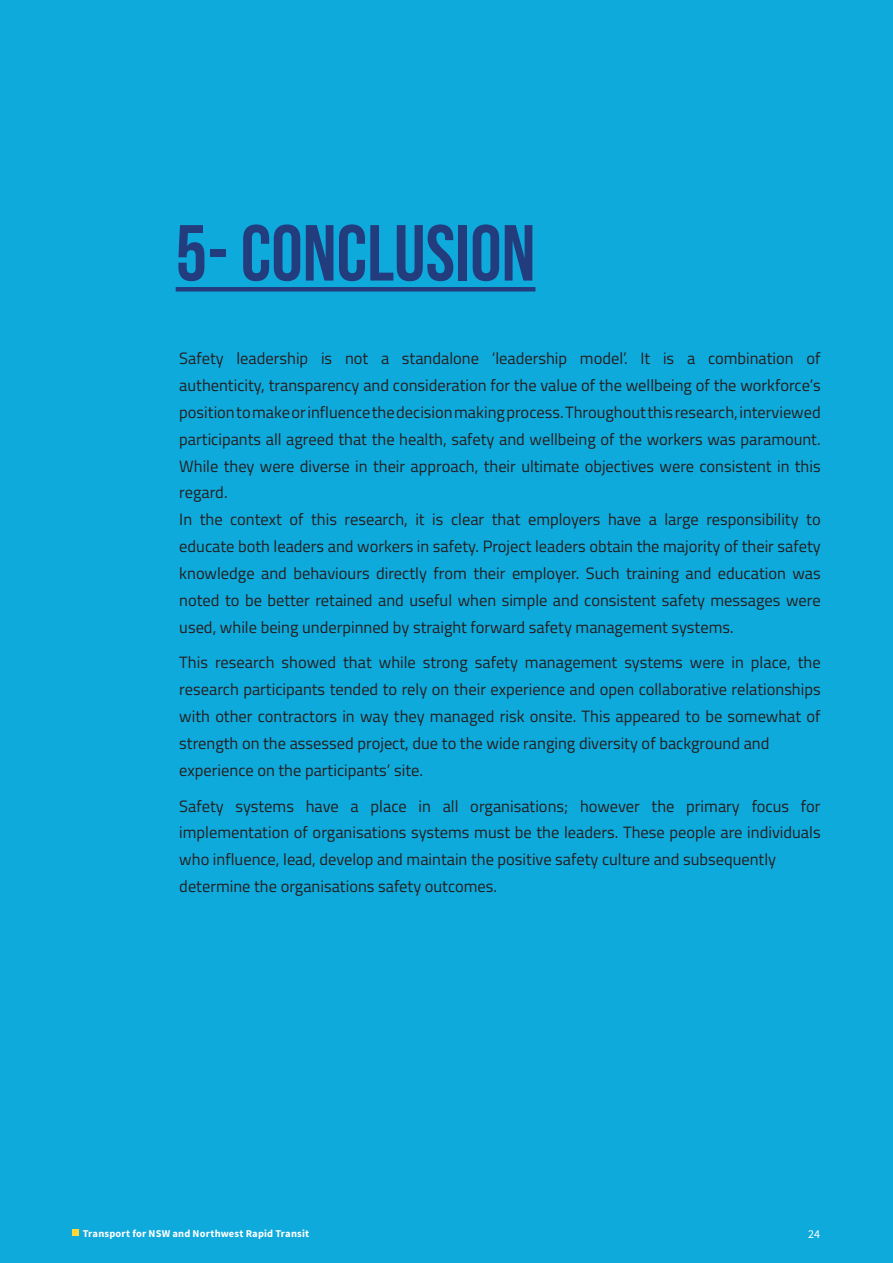
<style>
.page{position:relative;width:893px;height:1263px;background:#0faadc}
.page>*{position:absolute;margin:0;border:0;box-sizing:border-box;transform-origin:0 0}
.Bebas_neue_SLOGANS{font:79.2px "Bebas Neue";color:#223c7d}
.Subtitles{font:16.5px/26.8px "Titillium";color:#231f20;text-align:justify}
.Pagina{font:12px "Source Sans Pro";color:#fff}
.Source_Sans_Pro_CONT{font:700 10.5px "Source Sans Pro";letter-spacing:.02em;color:#fff}
</style>
<div class="page">
<hr style="left:176px;top:287px;width:359px;height:4px;background:#223c7d">
<div style="left:72px;top:1229px;width:7px;height:6px;background:#ffd636"></div>
<p class="Bebas_neue_SLOGANS" style="left:176px;top:210px;width:361px">5- CONCLUSION</p>
<p class="Subtitles" style="left:179px;top:344px;width:643px">Safety leadership is not a standalone ‘leadership model’. It is a combination of</p>
<p class="Subtitles" style="left:179px;top:371px;width:643px">authenticity, transparency and consideration for the value of the wellbeing of the workforce’s</p>
<p class="Subtitles" style="left:179px;top:398px;width:643px">position to make or influence the decision making process. Throughout this research, interviewed</p>
<p class="Subtitles" style="left:179px;top:425px;width:643px">participants all agreed that the health, safety and wellbeing of the workers was paramount.<br>While they were diverse in their approach, their ultimate objectives were consistent in this regard.</p>
<p class="Subtitles" style="left:179px;top:505px;width:643px">In the context of this research, it is clear that employers have a large responsibility to</p>
<p class="Subtitles" style="left:179px;top:532px;width:643px">educate both leaders and workers in safety. Project leaders obtain the majority of their safety</p>
<p class="Subtitles" style="left:179px;top:559px;width:643px">knowledge and behaviours directly from their employer. Such training and education was</p>
<p class="Subtitles" style="left:179px;top:586px;width:643px">noted to be better retained and useful when simple and consistent safety messages were used, while being underpinned by straight forward safety management systems.</p>
<p class="Subtitles" style="left:179px;top:648px;width:643px">This research showed that while strong safety management systems were in place, the</p>
<p class="Subtitles" style="left:179px;top:675px;width:643px">research participants tended to rely on their experience and open collaborative relationships with other contractors in way they managed risk onsite. This appeared to be somewhat of strength on the assessed project, due to the wide ranging diversity of background and</p>
<p class="Subtitles" style="left:179px;top:756px;width:245px">experience on the participants’ site.</p>
<p class="Subtitles" style="left:179px;top:791px;width:643px">Safety systems have a place in all organisations; however the primary focus for</p>
<p class="Subtitles" style="left:179px;top:818px;width:643px">implementation of organisations systems must be the leaders. These people are individuals who influence, lead, develop and maintain the positive safety culture and subsequently</p>
<p class="Subtitles" style="left:179px;top:872px;width:319px">determine the organisations safety outcomes.</p>
<p class="Source_Sans_Pro_CONT" style="left:83px;top:1226px;width:228px">Transport for NSW and Northwest Rapid Transit</p>
<p class="Pagina" style="left:808px;top:1226px;width:13px">24</p>
</div>
